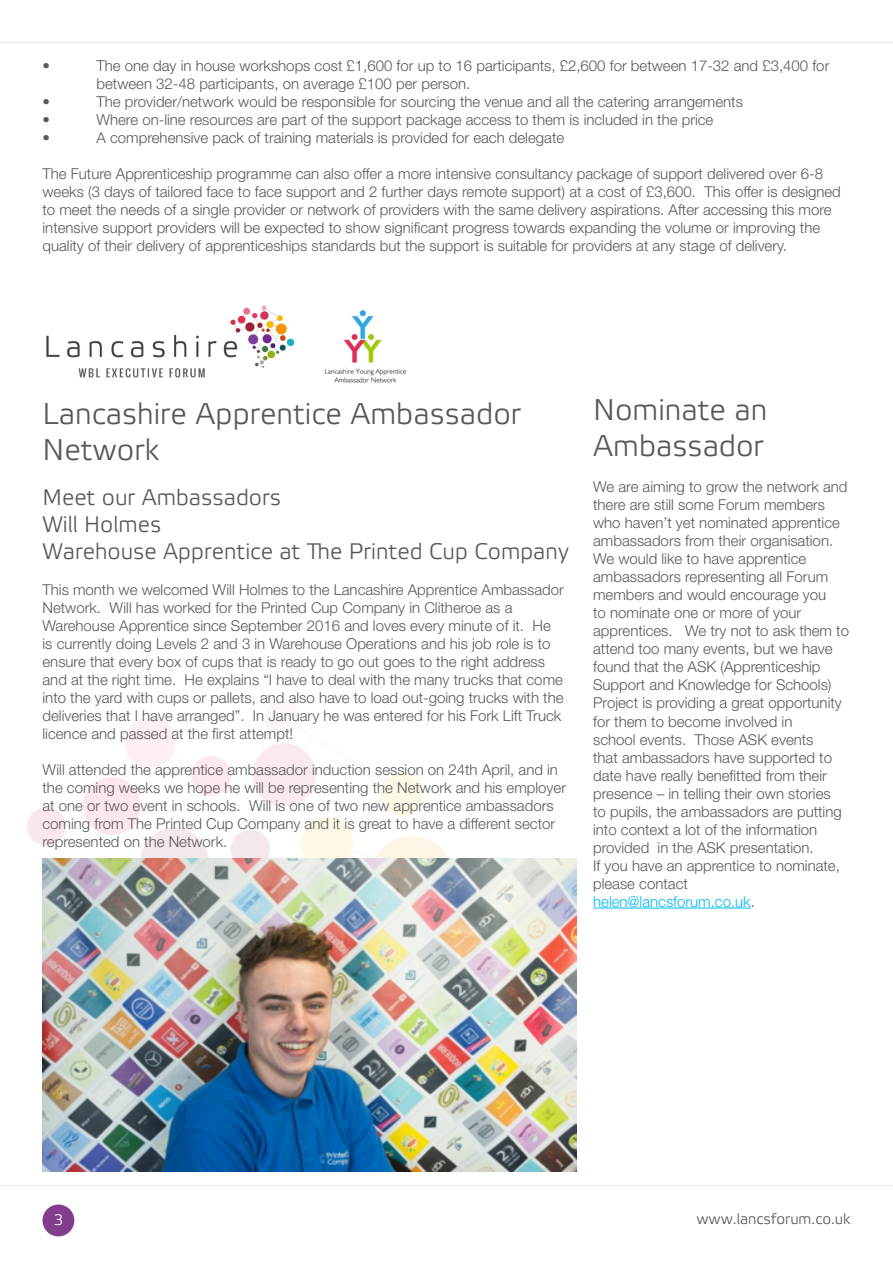
<style>
.page{position:relative;width:893px;height:1263px;background:#fff}
.page>*{position:absolute;margin:0;border:0;box-sizing:border-box;transform-origin:0 0}
.t1{font:30px/36px "Elektra Light Pro";color:#57585a}
.t2{font:22.5px "Elektra Light Pro";color:#57585a}
.t3{font:300 15px/18px "Helvetica Neue";color:#57585a}
.t4{font:300 15px "Helvetica Neue";color:#00baf1}
.t5{font:15px "Elektra Light Pro";color:#57585a}
.t6{font:15px "Elektra Light Pro";color:#fff}
.s1{color:#57585a}
</style>
<div class="page">
<img style="left:28px;top:717px;width:420px;height:141px">
<hr style="left:0;top:42px;width:893px;height:1px;background:#e6e7e9">
<hr style="left:0;top:1185px;width:893px;height:1px;background:#e6e7e9">
<div style="left:42px;top:1204px;width:32px;height:32px;background:#823e8c;border-radius:50%"></div>
<img style="left:324px;top:310px;width:82px;height:73px">
<img style="left:46px;top:305px;width:249px;height:73px">
<img style="left:42px;top:858px;width:534px;height:313px">
<hr style="left:593px;top:908px;width:158px;height:1px;background:#00baf1">
<p class="t3" style="left:43px;top:57px;width:9px">•</p>
<p class="t3" style="left:97px;top:57px;width:734px">The one day in house workshops cost £1,600 for up to 16 participants, £2,600 for between 17-32 and £3,400 for between 32-48 participants, on average £100 per person.</p>
<p class="t3" style="left:43px;top:93px;width:9px">•</p>
<p class="t3" style="left:97px;top:93px;width:648px">The provider/network would be responsible for sourcing the venue and all the catering arrangements</p>
<p class="t3" style="left:43px;top:111px;width:9px">•</p>
<p class="t3" style="left:97px;top:111px;width:618px">Where on-line resources are part of the support package access to them is included in the price</p>
<p class="t3" style="left:43px;top:129px;width:9px">•</p>
<p class="t3" style="left:97px;top:129px;width:469px">A comprehensive pack of training materials is provided for each delegate</p>
<p class="t3" style="left:43px;top:165px;width:800px">The Future Apprenticeship programme can also offer a more intensive consultancy package of support delivered over 6-8 weeks (3 days of tailored face to face support and 2 further days remote support) at a cost of £3,600. This offer is designed to meet the needs of a single provider or network of providers with the same delivery aspirations. After accessing this more intensive support providers will be expected to show significant progress towards expanding the volume or improving the quality of their delivery of apprenticeships standards but the support is suitable for providers at any stage of delivery.</p>
<p class="t1" style="left:43px;top:397px;width:480px">Lancashire Apprentice Ambassador<br>Network</p>
<p class="t2" style="left:43px;top:485px;width:240px">Meet our Ambassadors</p>
<p class="t2" style="left:43px;top:512px;width:120px">Will Holmes</p>
<p class="t2" style="left:43px;top:539px;width:528px">Warehouse Apprentice at The Printed Cup Company</p>
<p class="t3" style="left:43px;top:580px;width:523px">This month we welcomed Will Holmes to the Lancashire Apprentice Ambassador Network. Will has worked for the Printed Cup Company in Clitheroe as a Warehouse Apprentice since September 2016 and loves every minute of it. He is currently doing Levels 2 and 3 in Warehouse Operations and his job role is to ensure that every box of cups that is ready to go out goes to the right address and at the right time. He explains “I have to deal with the many trucks that come into the yard with cups or pallets, and also have to load out-going trucks with the deliveries that I have arranged”. In January he was entered for his Fork Lift Truck licence and passed at the first attempt!</p>
<p class="t3" style="left:43px;top:760px;width:525px">Will attended the apprentice ambassador induction session on 24th April, and in the coming weeks we hope he will be representing the Network and his employer at one or two event in schools. Will is one of two new apprentice ambassadors coming from The Printed Cup Company and it is great to have a different sector represented on the Network.</p>
<p class="t1" style="left:593px;top:393px;width:176px">Nominate an<br>Ambassador</p>
<p class="t3" style="left:593px;top:478px;width:257px">We are aiming to grow the network and there are still some Forum members who haven’t yet nominated apprentice ambassadors from their organisation.<br>We would like to have apprentice ambassadors representing all Forum members and would encourage you<br>to nominate one or more of your apprentices. We try not to ask them to attend too many events, but we have found that the ASK (Apprenticeship Support and Knowledge for Schools)<br>Project is providing a great opportunity for them to become involved in<br>school events. Those ASK events<br>that ambassadors have supported to date have really benefitted from their presence – in telling their own stories<br>to pupils, the ambassadors are putting into context a lot of the information provided in the ASK presentation.</p>
<p class="t3" style="left:593px;top:856px;width:248px">If you have an apprentice to nominate, please contact</p>
<p class="t4" style="left:593px;top:892px;width:163px">helen@lancsforum.co.uk<span class="s1">.</span></p>
<p class="t6" style="left:54px;top:1211px;width:11px">3</p>
<p class="t5" style="left:696px;top:1211px;width:156px">www.lancsforum.co.uk</p>
</div>
